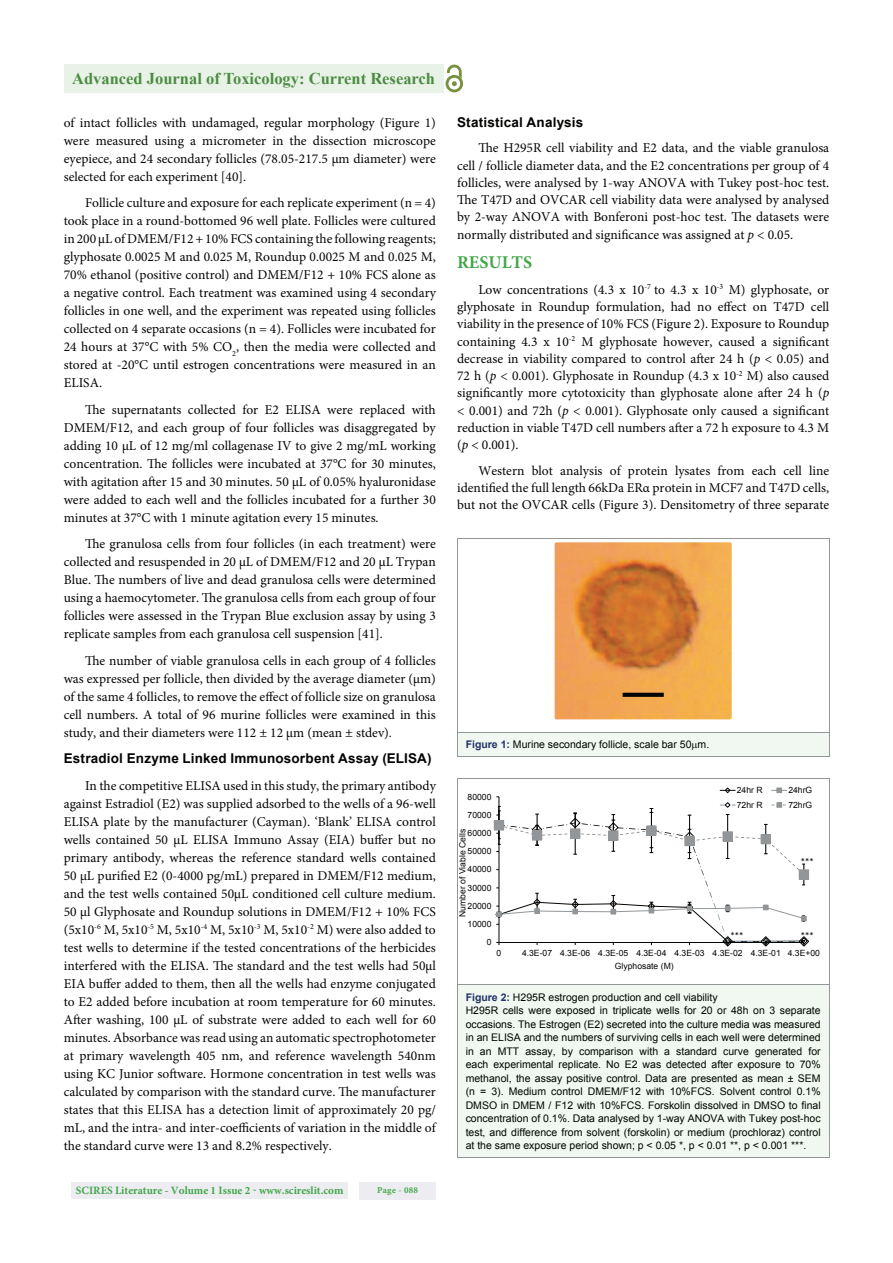
<style>
.page{position:relative;width:893px;height:1263px;background:#fff}
.page>*{position:absolute;margin:0;border:0;box-sizing:border-box;transform-origin:0 0}
.t1{font:700 18px "Minion Pro";color:#43a74a}
.t2{font:700 16.5px "Times New Roman";color:#4b8c42}
.t3{font:13.5px/18px "Minion Pro";color:#040503;text-align:justify}
.t4{font:700 13.5px "Arial";letter-spacing:.015em;color:#040503}
.t5{font:700 11.25px "Minion Pro";color:#43a74a}
.t6{font:10.5px/13.5px "Arial";color:#040503}
.t7{font:700 9px "Minion Pro";letter-spacing:.03em;color:#43a74a}
.t8{font:8.55px "Arial";color:#040503}
.t9{font:8.55px "Calibri";color:#040503}
.s1{font-style:italic}
.s2{font-weight:700;color:#223268}
</style>
<div class="page">
<div style="left:64px;top:64px;width:380px;height:28px;background:#e8f2e6"></div>
<img style="left:447px;top:65px;width:15px;height:10px">
<img style="left:446px;top:75px;width:17px;height:17px">
<svg style="left:452px;top:78px;width:8px;height:12px"></svg>
<div style="left:72px;top:1182px;width:276px;height:17px;background:#ececf1"></div>
<div style="left:359px;top:1182px;width:77px;height:17px;background:#ececf1"></div>
<div style="left:457px;top:732px;width:372px;height:25px;background:#f0f8f1"></div>
<hr style="left:457px;top:732px;width:372px;height:1px;background:#939698">
<hr style="left:457px;top:757px;width:372px;height:1px;background:#939698">
<img style="left:555px;top:542px;width:177px;height:177px;border-radius:2px">
<svg style="left:623px;top:693px;width:41px;height:4px"></svg>
<div style="left:457px;top:985px;width:372px;height:173px;background:#f0f8f1"></div>
<hr style="left:457px;top:778px;width:372px;height:1px;background:#939698">
<hr style="left:457px;top:1158px;width:372px;height:1px;background:#939698">
<svg style="left:494px;top:787px;width:315px;height:160px"></svg>
<p class="t2" style="left:72px;top:69px;width:364px">Advanced Journal of Toxicology: Current Research</p>
<p class="t3" style="left:64px;top:114px;width:374px">of intact follicles with undamaged, regular morphology (Figure 1) were measured using a micrometer in the dissection microscope eyepiece, and 24 secondary follicles (78.05-217.5 μm diameter) were selected for each experiment [40].</p>
<p class="t3" style="left:64px;top:195px;width:374px;text-indent:21px">Follicle culture and exposure for each replicate experiment (n = 4) took place in a round-bottomed 96 well plate. Follicles were cultured in 200 μL of DMEM/F12 + 10% FCS containing the following reagents; glyphosate 0.0025 M and 0.025 M, Roundup 0.0025 M and 0.025 M, 70% ethanol (positive control) and DMEM/F12 + 10% FCS alone as a negative control. Each treatment was examined using 4 secondary follicles in one well, and the experiment was repeated using follicles collected on 4 separate occasions (n = 4). Follicles were incubated for 24 hours at 37°C with 5% CO<sub>2</sub>, then the media were collected and stored at -20°C until estrogen concentrations were measured in an ELISA.</p>
<p class="t3" style="left:64px;top:401px;width:374px;text-indent:21px">The supernatants collected for E2 ELISA were replaced with DMEM/F12, and each group of four follicles was disaggregated by adding 10 μL of 12 mg/ml collagenase IV to give 2 mg/mL working concentration. The follicles were incubated at 37°C for 30 minutes, with agitation after 15 and 30 minutes. 50 μL of 0.05% hyaluronidase were added to each well and the follicles incubated for a further 30 minutes at 37°C with 1 minute agitation every 15 minutes.</p>
<p class="t3" style="left:64px;top:536px;width:374px;text-indent:21px">The granulosa cells from four follicles (in each treatment) were collected and resuspended in 20 μL of DMEM/F12 and 20 μL Trypan Blue. The numbers of live and dead granulosa cells were determined using a haemocytometer. The granulosa cells from each group of four follicles were assessed in the Trypan Blue exclusion assay by using 3 replicate samples from each granulosa cell suspension [41].</p>
<p class="t3" style="left:64px;top:652px;width:374px;text-indent:21px">The number of viable granulosa cells in each group of 4 follicles was expressed per follicle, then divided by the average diameter (μm) of the same 4 follicles, to remove the effect of follicle size on granulosa cell numbers. A total of 96 murine follicles were examined in this study, and their diameters were 112 ± 12 μm (mean ± stdev).</p>
<p class="t4" style="left:64px;top:751px;width:369px">Estradiol Enzyme Linked Immunosorbent Assay (ELISA)</p>
<p class="t3" style="left:64px;top:777px;width:374px;text-indent:21px">In the competitive ELISA used in this study, the primary antibody against Estradiol (E2) was supplied adsorbed to the wells of a 96-well ELISA plate by the manufacturer (Cayman). ‘Blank’ ELISA control wells contained 50 μL ELISA Immuno Assay (EIA) buffer but no primary antibody, whereas the reference standard wells contained 50 μL purified E2 (0-4000 pg/mL) prepared in DMEM/F12 medium, and the test wells contained 50μL conditioned cell culture medium.<br>50 μl Glyphosate and Roundup solutions in DMEM/F12 + 10% FCS (5x10<sup>-6</sup> M, 5x10<sup>-5</sup> M, 5x10<sup>-4</sup> M, 5x10<sup>-3</sup> M, 5x10<sup>-2</sup> M) were also added to test wells to determine if the tested concentrations of the herbicides interfered with the ELISA. The standard and the test wells had 50μl EIA buffer added to them, then all the wells had enzyme conjugated to E2 added before incubation at room temperature for 60 minutes.<br>After washing, 100 μL of substrate were added to each well for 60 minutes. Absorbance was read using an automatic spectrophotometer at primary wavelength 405 nm, and reference wavelength 540nm using KC Junior software. Hormone concentration in test wells was calculated by comparison with the standard curve. The manufacturer states that this ELISA has a detection limit of approximately 20 pg/ mL, and the intra- and inter-coefficients of variation in the middle of the standard curve were 13 and 8.2% respectively.</p>
<p class="t5" style="left:76px;top:1186px;width:269px">SCIRES Literature - Volume 1 Issue 2 - www.scireslit.com</p>
<p class="t7" style="left:377px;top:1186px;width:42px">Page - 088</p>
<p class="t4" style="left:457px;top:114px;width:128px">Statistical Analysis</p>
<p class="t3" style="left:457px;top:140px;width:374px;line-height:17.2px;text-indent:21px">The H295R cell viability and E2 data, and the viable granulosa cell / follicle diameter data, and the E2 concentrations per group of 4 follicles, were analysed by 1-way ANOVA with Tukey post-hoc test.<br>The T47D and OVCAR cell viability data were analysed by analysed by 2-way ANOVA with Bonferoni post-hoc test. The datasets were normally distributed and significance was assigned at <span class="s1">p</span> &lt; 0.05.</p>
<h1 class="t1" style="left:457px;top:255px;width:77px">RESULTS</h1>
<p class="t3" style="left:457px;top:282px;width:374px;line-height:17.2px;text-indent:21px">Low concentrations (4.3 x 10<sup>-7</sup> to 4.3 x 10<sup>-3</sup> M) glyphosate, or glyphosate in Roundup formulation, had no effect on T47D cell viability in the presence of 10% FCS (Figure 2). Exposure to Roundup containing 4.3 x 10<sup>-2</sup> M glyphosate however, caused a significant decrease in viability compared to control after 24 h (<span class="s1">p</span> &lt; 0.05) and 72 h (<span class="s1">p</span> &lt; 0.001). Glyphosate in Roundup (4.3 x 10<sup>-2</sup> M) also caused significantly more cytotoxicity than glyphosate alone after 24 h (<span class="s1">p </span>&lt; 0.001) and 72h (<span class="s1">p</span> &lt; 0.001). Glyphosate only caused a significant reduction in viable T47D cell numbers after a 72 h exposure to 4.3 M (<span class="s1">p</span> &lt; 0.001).</p>
<p class="t3" style="left:457px;top:463px;width:374px;line-height:17.2px;text-indent:21px">Western blot analysis of protein lysates from each cell line identified the full length 66kDa ERα protein in MCF7 and T47D cells, but not the OVCAR cells (Figure 3). Densitometry of three separate</p>
<p class="t6" style="left:466px;top:738px;width:245px"><span class="s2">Figure 1:</span> Murine secondary follicle, scale bar 50 m.</p>
<p class="t8" style="left:468px;top:792px;width:25px">80000</p>
<p class="t8" style="left:468px;top:810px;width:25px">70000</p>
<p class="t8" style="left:458px;top:917px;width:89px;rotate:-90deg">N mu reb Vf o elbai C sl le</p>
<p class="t8" style="left:468px;top:828px;width:25px">60000</p>
<p class="t8" style="left:468px;top:846px;width:25px">50000</p>
<p class="t8" style="left:468px;top:865px;width:25px">40000</p>
<p class="t8" style="left:468px;top:883px;width:25px">30000</p>
<p class="t8" style="left:468px;top:901px;width:25px">20000</p>
<p class="t8" style="left:468px;top:919px;width:25px">10000</p>
<p class="t8" style="left:487px;top:938px;width:6px">0</p>
<p class="t8" style="left:737px;top:785px;width:27px">24hr R</p>
<p class="t8" style="left:788px;top:785px;width:25px">24hrG</p>
<p class="t8" style="left:737px;top:800px;width:27px">72hr R</p>
<p class="t8" style="left:788px;top:800px;width:25px">72hrG</p>
<p class="t9" style="left:801px;top:858px;width:14px">***</p>
<p class="t9" style="left:730px;top:932px;width:14px">***</p>
<p class="t9" style="left:801px;top:931px;width:14px">***</p>
<p class="t8" style="left:496px;top:948px;width:6px">0</p>
<p class="t8" style="left:522px;top:948px;width:299px">4.3E-07 4.3E-06 4.3E-05 4.3E-04 4.3E-03 4.3E-02 4.3E-01 4.3E+00</p>
<p class="t8" style="left:615px;top:961px;width:60px">Glyphosate (M)</p>
<p class="t6" style="left:466px;top:990px;width:356px"><span class="s2">Figure 2:</span> H295R estrogen production and cell viability<br>H295R cells were exposed in triplicate wells for 20 or 48h on 3 separate occasions. The Estrogen (E2) secreted into the culture media was measured in an ELISA and the numbers of surviving cells in each well were determined in an MTT assay, by comparison with a standard curve generated for each experimental replicate. No E2 was detected after exposure to 70% methanol, the assay positive control. Data are presented as mean ± SEM (n = 3). Medium control DMEM/F12 with 10%FCS. Solvent control 0.1% DMSO in DMEM / F12 with 10%FCS. Forskolin dissolved in DMSO to final concentration of 0.1%. Data analysed by 1-way ANOVA with Tukey post-hoc test, and difference from solvent (forskolin) or medium (prochloraz) control at the same exposure period shown; p &lt; 0.05 *, p &lt; 0.01 **, p &lt; 0.001 ***.</p>
</div>
